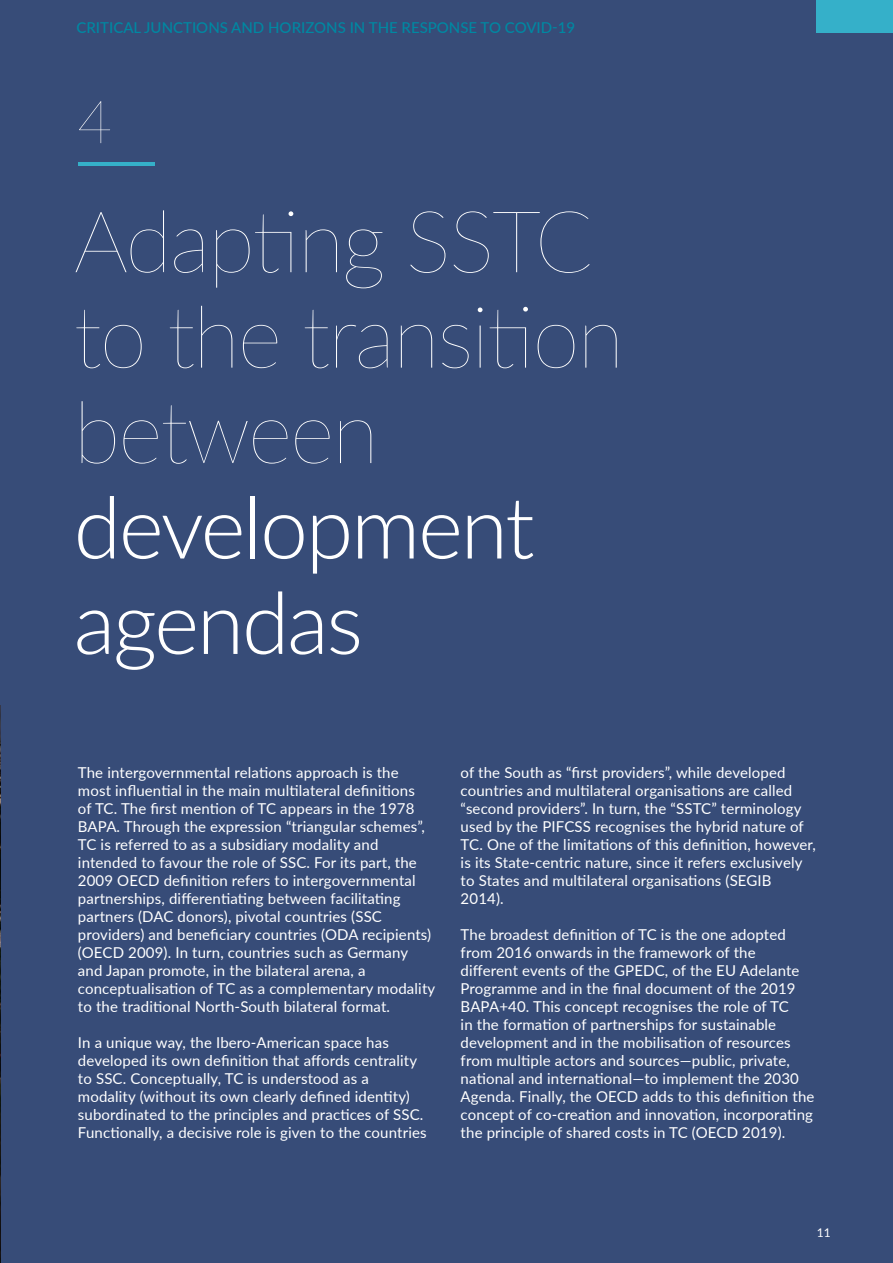
<style>
.page{position:relative;width:893px;height:1263px;background:#374c78}
.page>*{position:absolute;margin:0;border:0;box-sizing:border-box;transform-origin:0 0}
.t1{font:100 85.95px/95.4px "Lato";letter-spacing:-.025em;color:#fff}
.t2{font:300 85.95px/95.4px "Lato";letter-spacing:-.025em;color:#fff}
.t3{font:100 60px "Lato";color:#fff}
.t4{font:15px/18px "Lato";letter-spacing:.01em;color:#fff}
.t5{font:500 15px "Lato";color:#0088a2}
.t6{font:12px "Lato";color:#fff}
</style>
<div class="page">
<div style="left:816px;top:0;width:77px;height:33px;background:#35b0c9"></div>
<hr style="left:0;top:0;width:1px;height:33px;background:#35b0c9">
<img style="left:0;top:706px;width:1px;height:557px">
<hr style="left:78px;top:162px;width:77px;height:4px;background:#35b0c9">
<p class="t5" style="left:77px;top:17px;width:500px">CRITICAL JUNCTIONS AND HORIZONS IN THE RESPONSE TO COVID-19</p>
<h2 class="t3" style="left:77px;top:81px;width:36px">4</h2>
<h1 class="t1" style="left:74px;top:191px;width:552px">Adapting SSTC to the transition between</h1>
<h1 class="t2" style="left:74px;top:477px;width:462px">development agendas</h1>
<p class="t4" style="left:78px;top:763px;width:359px">The intergovernmental relations approach is the most influential in the main multilateral definitions<br>of TC. The first mention of TC appears in the 1978<br>BAPA. Through the expression “triangular schemes”, TC is referred to as a subsidiary modality and intended to favour the role of SSC. For its part, the 2009 OECD definition refers to intergovernmental partnerships, differentiating between facilitating partners (DAC donors), pivotal countries (SSC providers) and beneficiary countries (ODA recipients) (OECD 2009). In turn, countries such as Germany and Japan promote, in the bilateral arena, a conceptualisation of TC as a complementary modality to the traditional North-South bilateral format.</p>
<p class="t4" style="left:78px;top:1033px;width:350px">In a unique way, the Ibero-American space has developed its own definition that affords centrality to SSC. Conceptually, TC is understood as a modality (without its own clearly defined identity) subordinated to the principles and practices of SSC.<br>Functionally, a decisive role is given to the countries</p>
<p class="t4" style="left:461px;top:763px;width:357px">of the South as “first providers”, while developed countries and multilateral organisations are called “second providers”. In turn, the “SSTC” terminology used by the PIFCSS recognises the hybrid nature of TC. One of the limitations of this definition, however, is its State-centric nature, since it refers exclusively to States and multilateral organisations (SEGIB 2014).</p>
<p class="t4" style="left:461px;top:925px;width:355px">The broadest definition of TC is the one adopted from 2016 onwards in the framework of the different events of the GPEDC, of the EU Adelante Programme and in the final document of the 2019<br>BAPA+40. This concept recognises the role of TC<br>in the formation of partnerships for sustainable development and in the mobilisation of resources from multiple actors and sources—public, private, national and international—to implement the 2030<br>Agenda. Finally, the OECD adds to this definition the concept of co-creation and innovation, incorporating the principle of shared costs in TC (OECD 2019).</p>
<p class="t6" style="left:817px;top:1224px;width:15px">11</p>
</div>
